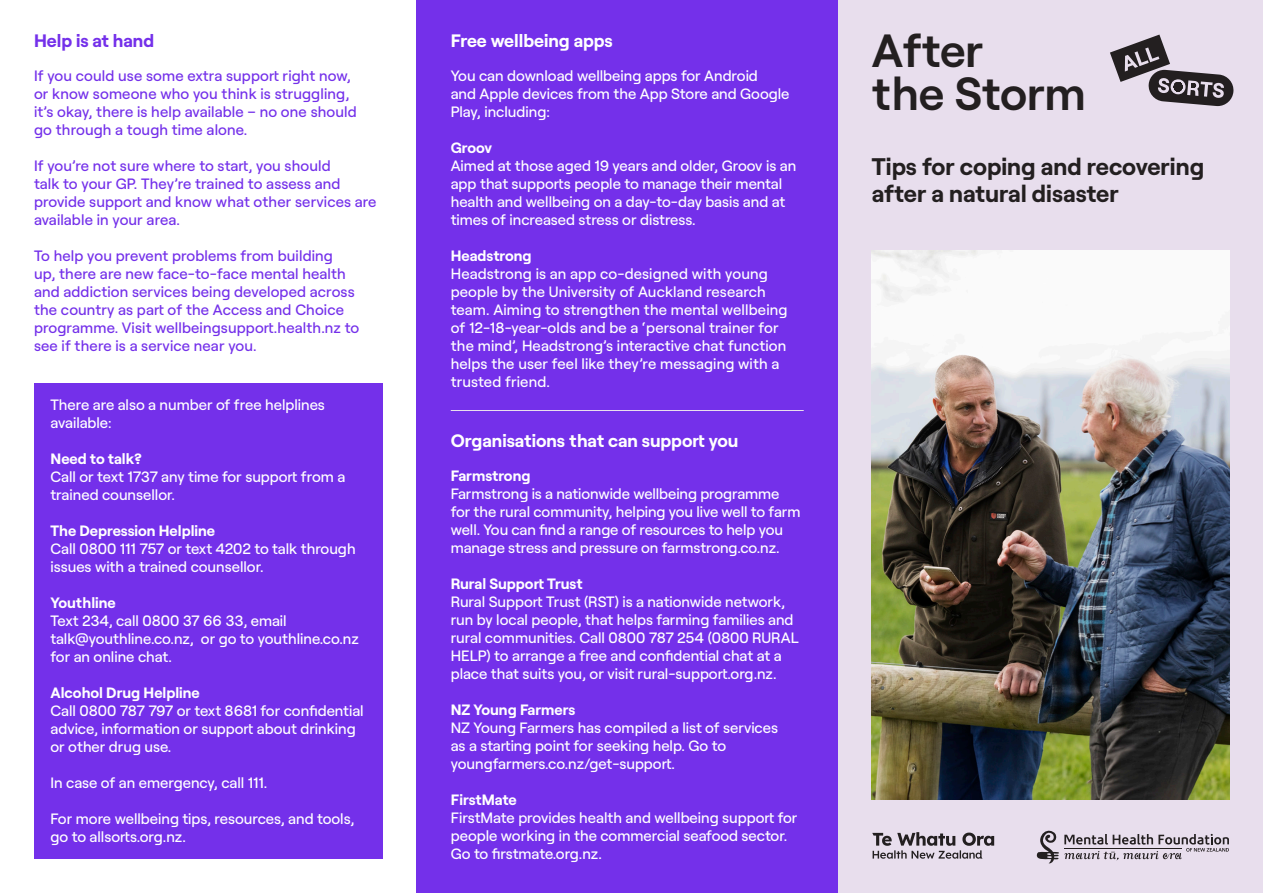
<style>
.page{position:relative;width:1263px;height:893px;background:#fff}
.page>*{position:absolute;margin:0;border:0;box-sizing:border-box;transform-origin:0 0}
.t1{font:600 46.5px/43.5px "Roobert";color:#231f20}
.t2{font:700 24px/27px "Roobert";color:#231f20}
.t3{font:700 18px "Roobert";color:#fff}
.t4{font:700 18px "Roobert";color:#7430ea}
.t5{font:500 15px/18px "Roobert";color:#fff}
.t6{font:500 15px/18px "Roobert";letter-spacing:.01em;color:#7430ea}
.t7{font:700 15px "Roobert";color:#fff}
.s1{font-weight:700}
</style>
<div class="page">
<div style="left:838px;top:0;width:425px;height:893px;background:#e8deed"></div>
<div style="left:417px;top:0;width:421px;height:893px;background:#7430ea"></div>
<div style="left:34px;top:383px;width:349px;height:476px;background:#7430ea"></div>
<svg style="left:1110px;top:35px;width:124px;height:71px"></svg>
<svg style="left:1036px;top:830px;width:193px;height:33px"></svg>
<svg style="left:872px;top:832px;width:122px;height:27px"></svg>
<img style="left:872px;top:251px;width:357px;height:548px">
<hr style="left:451px;top:410px;width:353px;height:1px;background:#e8deed">
<p class="t4" style="left:34px;top:26px;width:122px">Help is at hand</p>
<p class="t3" style="left:451px;top:26px;width:164px">Free wellbeing apps</p>
<p class="t6" style="left:34px;top:65px;width:324px">If you could use some extra support right now, or know someone who you think is struggling, it’s okay, there is help available – no one should go through a tough time alone.</p>
<p class="t6" style="left:34px;top:155px;width:344px">If you’re not sure where to start, you should<br>talk to your GP. They’re trained to assess and provide support and know what other services are available in your area.</p>
<p class="t6" style="left:34px;top:245px;width:327px">To help you prevent problems from building<br>up, there are new face-to-face mental health and addiction services being developed across the country as part of the Access and Choice programme. Visit wellbeingsupport.health.nz to see if there is a service near you.</p>
<p class="t5" style="left:51px;top:395px;width:276px">There are also a number of free helplines available:</p>
<p class="t5" style="left:51px;top:449px;width:296px"><span class="s1">Need to talk?<br></span>Call or text 1737 any time for support from a trained counsellor.</p>
<p class="t5" style="left:51px;top:521px;width:307px"><span class="s1">The Depression Helpline<br></span>Call 0800 111 757 or text 4202 to talk through issues with a trained counsellor.</p>
<p class="t5" style="left:51px;top:593px;width:310px"><span class="s1">Youthline<br></span>Text 234, call 0800 37 66 33, email talk@youthline.co.nz, or go to youthline.co.nz for an online chat.</p>
<p class="t5" style="left:51px;top:683px;width:315px"><span class="s1">Alcohol Drug Helpline<br></span>Call 0800 787 797 or text 8681 for confidential advice, information or support about drinking or other drug use.</p>
<p class="t5" style="left:51px;top:773px;width:218px">In case of an emergency, call 111.</p>
<p class="t5" style="left:51px;top:809px;width:305px">For more wellbeing tips, resources, and tools, go to allsorts.org.nz.</p>
<p class="t5" style="left:451px;top:65px;width:340px">You can download wellbeing apps for Android<br>and Apple devices from the App Store and Google<br>Play, including:</p>
<p class="t7" style="left:451px;top:136px;width:43px">Groov</p>
<p class="t5" style="left:451px;top:155px;width:347px">Aimed at those aged 19 years and older, Groov is an app that supports people to manage their mental health and wellbeing on a day-to-day basis and at times of increased stress or distress.</p>
<p class="t7" style="left:451px;top:244px;width:82px">Headstrong</p>
<p class="t5" style="left:451px;top:263px;width:338px">Headstrong is an app co-designed with young people by the University of Auckland research team. Aiming to strengthen the mental wellbeing of 12-18-year-olds and be a ‘personal trainer for the mind’, Headstrong’s interactive chat function helps the user feel like they’re messaging with a trusted friend.</p>
<p class="t3" style="left:451px;top:427px;width:289px">Organisations that can support you</p>
<p class="t7" style="left:451px;top:464px;width:81px">Farmstrong</p>
<p class="t5" style="left:451px;top:483px;width:351px">Farmstrong is a nationwide wellbeing programme for the rural community, helping you live well to farm well. You can find a range of resources to help you manage stress and pressure on farmstrong.co.nz.</p>
<p class="t7" style="left:451px;top:572px;width:133px">Rural Support Trust</p>
<p class="t5" style="left:451px;top:591px;width:349px">Rural Support Trust (RST) is a nationwide network, run by local people, that helps farming families and rural communities. Call 0800 787 254 (0800 RURAL HELP) to arrange a free and confidential chat at a place that suits you, or visit rural-support.org.nz.</p>
<p class="t7" style="left:451px;top:698px;width:126px">NZ Young Farmers</p>
<p class="t5" style="left:451px;top:717px;width:329px">NZ Young Farmers has compiled a list of services as a starting point for seeking help. Go to youngfarmers.co.nz/get-support.</p>
<p class="t7" style="left:451px;top:788px;width:68px">FirstMate</p>
<p class="t5" style="left:451px;top:807px;width:348px">FirstMate provides health and wellbeing support for people working in the commercial seafood sector.<br>Go to firstmate.org.nz.</p>
<p class="t1" style="left:872px;top:24px;width:215px">After<br>the Storm</p>
<p class="t2" style="left:872px;top:151px;width:334px">Tips for coping and recovering after a natural disaster</p>
</div>
